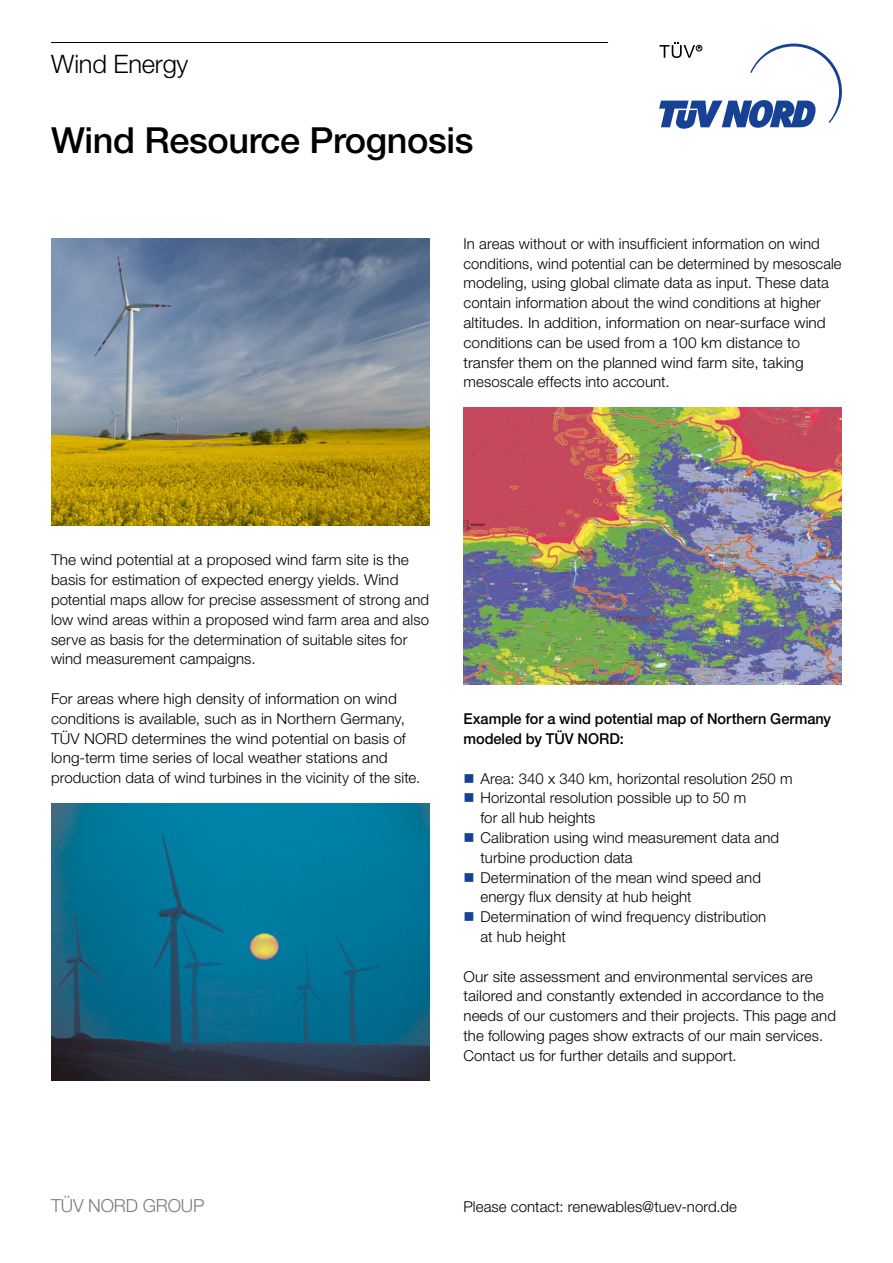
<style>
.page{position:relative;width:893px;height:1263px;background:#fff}
.page>*{position:absolute;margin:0;border:0;box-sizing:border-box;transform-origin:0 0}
.t1{font:500 36px "Helvetica Neue LT Pro";letter-spacing:-.01em;color:#000}
.t2{font:300 25.5px "Helvetica Neue LT Pro";letter-spacing:-.01em;color:#000}
.t3{font:300 18px "Helvetica Neue LT Pro";letter-spacing:-.01em;color:#7c7b7b}
.t4{font:300 15px/19.8px "Helvetica Neue LT Pro";letter-spacing:.005em;color:#000}
.t5{font:500 15px/19.8px "Helvetica Neue LT Pro";letter-spacing:-.005em;color:#000}
</style>
<div class="page">
<hr style="left:51px;top:42px;width:557px;height:1px;background:#000">
<svg style="left:659px;top:43px;width:183px;height:86px"></svg>
<img style="left:51px;top:238px;width:378px;height:288px">
<img style="left:51px;top:803px;width:378px;height:277px">
<img style="left:463px;top:407px;width:379px;height:277px">
<h2 class="t2" style="left:51px;top:49px;width:139px">Wind Energy</h2>
<h1 class="t1" style="left:51px;top:119px;width:424px">Wind Resource Prognosis</h1>
<p class="t4" style="left:463px;top:233px;width:380px">In areas without or with insufficient information on wind conditions, wind potential can be determined by mesoscale modeling, using global climate data as input. These data contain information about the wind conditions at higher altitudes. In addition, information on near-surface wind conditions can be used from a 100 km distance to transfer them on the planned wind farm site, taking mesoscale effects into account.</p>
<p class="t4" style="left:51px;top:550px;width:380px">The wind potential at a proposed wind farm site is the basis for estimation of expected energy yields. Wind potential maps allow for precise assessment of strong and low wind areas within a proposed wind farm area and also serve as basis for the determination of suitable sites for wind measurement campaigns.</p>
<p class="t4" style="left:51px;top:688px;width:371px">For areas where high density of information on wind conditions is available, such as in Northern Germany, TÜV NORD determines the wind potential on basis of long-term time series of local weather stations and production data of wind turbines in the vicinity of the site.</p>
<p class="t5" style="left:463px;top:709px;width:369px">Example for a wind potential map of Northern Germany modeled by TÜV NORD:</p>
<p class="t4" style="left:480px;top:768px;width:314px">Area: 340 x 340 km, horizontal resolution 250 m Horizontal resolution possible up to 50 m<br>for all hub heights<br>Calibration using wind measurement data and turbine production data<br>Determination of the mean wind speed and energy flux density at hub height<br>Determination of wind frequency distribution<br>at hub height</p>
<p class="t4" style="left:463px;top:966px;width:374px">Our site assessment and environmental services are tailored and constantly extended in accordance to the needs of our customers and their projects. This page and the following pages show extracts of our main services.<br>Contact us for further details and support.</p>
<p class="t3" style="left:51px;top:1194px;width:155px">TÜV NORD GROUP</p>
<p class="t4" style="left:463px;top:1196px;width:275px">Please contact: renewables@tuev-nord.de</p>
</div>
